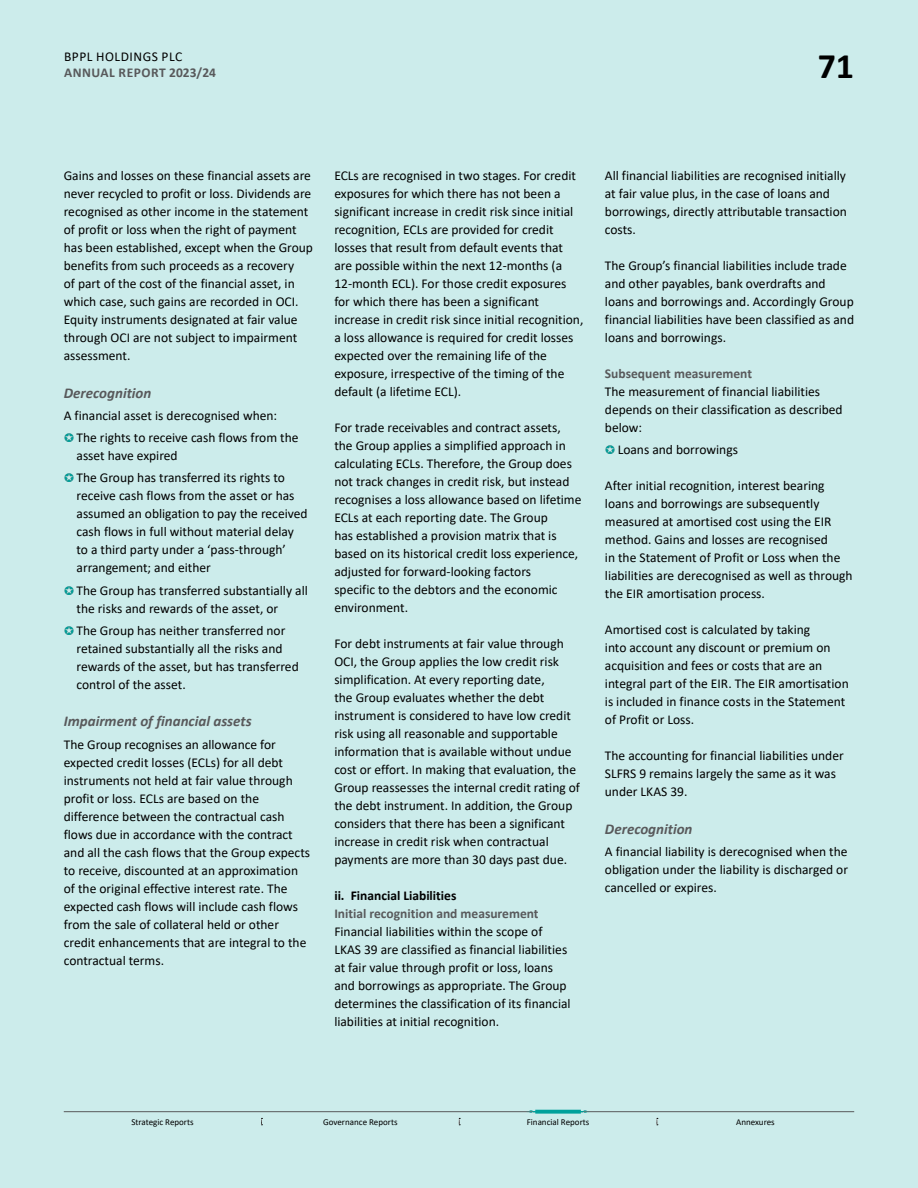
<style>
.page{position:relative;width:918px;height:1188px;background:#cceceb}
.page>*{position:absolute;margin:0;border:0;box-sizing:border-box;transform-origin:0 0}
.t1{font:700 36px "Calibri";color:#000}
.t2{font:italic 700 15px "Calibri";color:#58595b}
.t3{font:13.5px/18px "Calibri";color:#000}
.t4{font:700 13.5px "Calibri";color:#58595b}
.t5{font:700 13.5px "Calibri";color:#000}
.t6{font:700 13.5px "Calibri";letter-spacing:.04em;color:#58595b}
.t7{font:13.5px "Calibri";letter-spacing:.04em;color:#000}
.t8{font:9px "Calibri";color:#000}
</style>
<div class="page">
<hr style="left:64px;top:1111px;width:790px;height:1px;background:#58595b">
<svg style="left:527px;top:1110px;width:62px;height:4px"></svg>
<p class="t7" style="left:64px;top:47px;width:120px">BPPL HOLDINGS PLC</p>
<p class="t6" style="left:64px;top:63px;width:153px">ANNUAL REPORT 2023/24</p>
<h1 class="t1" style="left:818px;top:41px;width:38px">71</h1>
<p class="t3" style="left:64px;top:166px;width:251px">Gains and losses on these financial assets are never recycled to profit or loss. Dividends are recognised as other income in the statement of profit or loss when the right of payment has been established, except when the Group benefits from such proceeds as a recovery<br>of part of the cost of the financial asset, in which case, such gains are recorded in OCI.<br>Equity instruments designated at fair value through OCI are not subject to impairment assessment.</p>
<p class="t2" style="left:64px;top:382px;width:89px">Derecognition</p>
<p class="t3" style="left:77px;top:404px;width:224px;line-height:22.2px;text-indent:-13px">A financial asset is derecognised when:<br>The rights to receive cash flows from the</p>
<p class="t3" style="left:77px;top:444px;width:210px;line-height:22.2px">asset have expired<br>The Group has transferred its rights to</p>
<p class="t3" style="left:77px;top:487px;width:233px">receive cash flows from the asset or has assumed an obligation to pay the received cash flows in full without material delay to a third party under a ‘pass-through’ arrangement; and either</p>
<p class="t3" style="left:77px;top:581px;width:233px">The Group has transferred substantially all the risks and rewards of the asset, or</p>
<p class="t3" style="left:77px;top:621px;width:224px">The Group has neither transferred nor retained substantially all the risks and rewards of the asset, but has transferred control of the asset.</p>
<p class="t2" style="left:64px;top:711px;width:189px">Impairment of financial assets</p>
<p class="t3" style="left:64px;top:735px;width:248px">The Group recognises an allowance for expected credit losses (ECLs) for all debt instruments not held at fair value through profit or loss. ECLs are based on the difference between the contractual cash flows due in accordance with the contract and all the cash flows that the Group expects to receive, discounted at an approximation of the original effective interest rate. The expected cash flows will include cash flows from the sale of collateral held or other credit enhancements that are integral to the contractual terms.</p>
<p class="t3" style="left:334px;top:166px;width:251px">ECLs are recognised in two stages. For credit exposures for which there has not been a significant increase in credit risk since initial recognition, ECLs are provided for credit losses that result from default events that are possible within the next 12-months (a 12-month ECL). For those credit exposures for which there has been a significant increase in credit risk since initial recognition, a loss allowance is required for credit losses expected over the remaining life of the exposure, irrespective of the timing of the default (a lifetime ECL).</p>
<p class="t3" style="left:334px;top:418px;width:249px">For trade receivables and contract assets, the Group applies a simplified approach in calculating ECLs. Therefore, the Group does not track changes in credit risk, but instead recognises a loss allowance based on lifetime ECLs at each reporting date. The Group<br>has established a provision matrix that is based on its historical credit loss experience, adjusted for forward-looking factors<br>specific to the debtors and the economic environment.</p>
<p class="t3" style="left:334px;top:634px;width:247px">For debt instruments at fair value through OCI, the Group applies the low credit risk simplification. At every reporting date,<br>the Group evaluates whether the debt instrument is considered to have low credit risk using all reasonable and supportable information that is available without undue cost or effort. In making that evaluation, the Group reassesses the internal credit rating of the debt instrument. In addition, the Group considers that there has been a significant increase in credit risk when contractual payments are more than 30 days past due.</p>
<p class="t5" style="left:334px;top:886px;width:124px">ii. Financial Liabilities</p>
<p class="t4" style="left:334px;top:904px;width:206px">Initial recognition and measurement</p>
<p class="t3" style="left:334px;top:922px;width:238px">Financial liabilities within the scope of LKAS 39 are classified as financial liabilities at fair value through profit or loss, loans and borrowings as appropriate. The Group determines the classification of its financial liabilities at initial recognition.</p>
<p class="t3" style="left:605px;top:166px;width:244px">All financial liabilities are recognised initially at fair value plus, in the case of loans and borrowings, directly attributable transaction costs.</p>
<p class="t3" style="left:605px;top:256px;width:251px">The Group’s financial liabilities include trade and other payables, bank overdrafts and loans and borrowings and. Accordingly Group financial liabilities have been classified as and loans and borrowings.</p>
<p class="t4" style="left:605px;top:364px;width:149px">Subsequent measurement</p>
<p class="t3" style="left:605px;top:382px;width:239px">The measurement of financial liabilities depends on their classification as described below:</p>
<p class="t3" style="left:618px;top:441px;width:122px">Loans and borrowings</p>
<p class="t3" style="left:605px;top:477px;width:249px">After initial recognition, interest bearing loans and borrowings are subsequently measured at amortised cost using the EIR method. Gains and losses are recognised<br>in the Statement of Profit or Loss when the liabilities are derecognised as well as through the EIR amortisation process.</p>
<p class="t3" style="left:605px;top:621px;width:245px">Amortised cost is calculated by taking<br>into account any discount or premium on acquisition and fees or costs that are an integral part of the EIR. The EIR amortisation is included in finance costs in the Statement of Profit or Loss.</p>
<p class="t3" style="left:605px;top:747px;width:240px">The accounting for financial liabilities under<br>SLFRS 9 remains largely the same as it was under LKAS 39.</p>
<p class="t2" style="left:605px;top:818px;width:89px">Derecognition</p>
<p class="t3" style="left:605px;top:842px;width:245px;text-align:justify">A financial liability is derecognised when the obligation under the liability is discharged or cancelled or expires.</p>
<p class="t8" style="left:131px;top:1116px;width:64px">Strategic Reports</p>
<p class="t8" style="left:323px;top:1116px;width:76px">Governance Reports</p>
<p class="t8" style="left:527px;top:1116px;width:64px">Financial Reports</p>
<p class="t8" style="left:736px;top:1116px;width:40px">Annexures</p>
</div>
